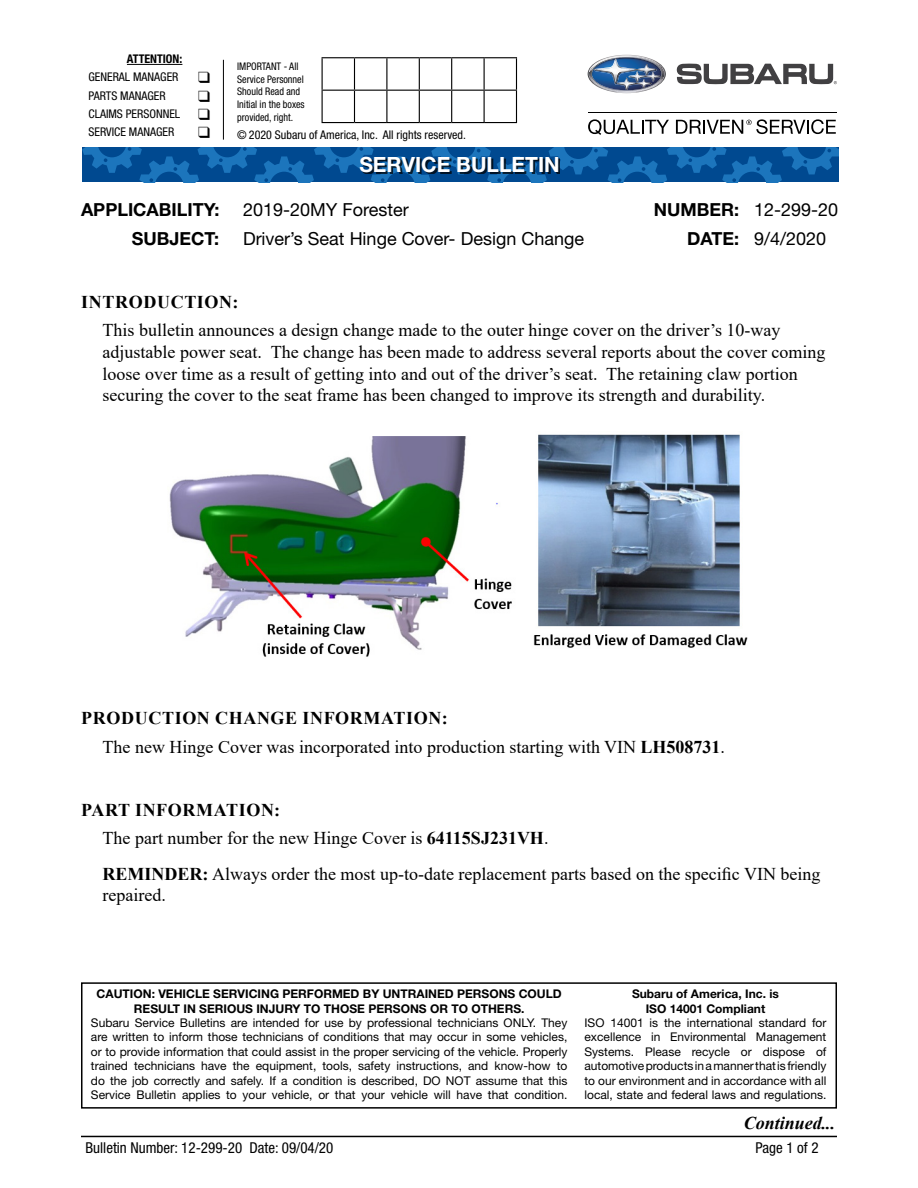
<style>
.page{position:relative;width:918px;height:1188px;background:#fff}
.page>*{position:absolute;margin:0;border:0;box-sizing:border-box;transform-origin:0 0}
.t1{font:700 21px "Helvetica Neue LT Std";color:#fff}
.t2{font:18px/21.6px "Times New Roman";color:#000}
.t3{font:18px/28.3px "Helvetica Neue LT Std";color:#000}
.t4{font:700 18px "Helvetica Neue LT Std";color:#000}
.t5{font:700 18px "Times New Roman";letter-spacing:.035em;color:#000}
.t6{font:italic 700 18px "Times New Roman";color:#000}
.t7{font:condensed 15px "Helvetica Neue LT Std";color:#000}
.t8{font:12px/14.4px "Helvetica Neue LT Std";color:#000;text-align:justify}
.t9{font:700 12px/14.4px "Helvetica Neue LT Std";color:#000;text-align:center}
.t10{font:condensed 12px "Helvetica Neue LT Std";color:#000}
.t11{font:700 condensed 12px "Helvetica Neue LT Std";color:#000}
.t12{font:condensed 10.5px/12.6px "Helvetica Neue LT Std";color:#000;scale:.96 1}
.s1{font-weight:700}
</style>
<div class="page">
<hr style="left:81px;top:1136px;width:756px;height:1px;background:#000">
<div style="left:81px;top:982px;width:756px;height:127px;border:2px solid #000"></div>
<img style="left:169px;top:434px;width:579px;height:223px">
<svg style="left:82px;top:147px;width:757px;height:35px"></svg>
<div style="left:361px;top:158px;width:199px;height:16px;background:#000;opacity:.75"></div>
<hr style="left:127px;top:64px;width:55px;height:1px;background:#000">
<hr style="left:322px;top:57px;width:33px;height:1px;background:#000">
<hr style="left:322px;top:58px;width:1px;height:32px;background:#000">
<hr style="left:355px;top:57px;width:32px;height:1px;background:#000">
<hr style="left:354px;top:58px;width:1px;height:32px;background:#000">
<hr style="left:387px;top:57px;width:32px;height:1px;background:#000">
<hr style="left:386px;top:58px;width:1px;height:32px;background:#000">
<hr style="left:419px;top:57px;width:33px;height:1px;background:#000">
<hr style="left:419px;top:58px;width:1px;height:32px;background:#000">
<hr style="left:452px;top:57px;width:32px;height:1px;background:#000">
<hr style="left:451px;top:58px;width:1px;height:32px;background:#000">
<hr style="left:484px;top:57px;width:33px;height:1px;background:#000">
<hr style="left:484px;top:58px;width:1px;height:32px;background:#000">
<hr style="left:516px;top:58px;width:1px;height:32px;background:#000">
<hr style="left:322px;top:90px;width:33px;height:1px;background:#000">
<hr style="left:322px;top:91px;width:1px;height:31px;background:#000">
<hr style="left:355px;top:90px;width:32px;height:1px;background:#000">
<hr style="left:354px;top:91px;width:1px;height:31px;background:#000">
<hr style="left:387px;top:90px;width:32px;height:1px;background:#000">
<hr style="left:386px;top:91px;width:1px;height:31px;background:#000">
<hr style="left:419px;top:90px;width:33px;height:1px;background:#000">
<hr style="left:419px;top:91px;width:1px;height:31px;background:#000">
<hr style="left:452px;top:90px;width:32px;height:1px;background:#000">
<hr style="left:451px;top:91px;width:1px;height:31px;background:#000">
<hr style="left:484px;top:90px;width:33px;height:1px;background:#000">
<hr style="left:484px;top:91px;width:1px;height:31px;background:#000">
<hr style="left:516px;top:91px;width:1px;height:31px;background:#000">
<hr style="left:322px;top:122px;width:33px;height:1px;background:#000">
<hr style="left:355px;top:122px;width:32px;height:1px;background:#000">
<hr style="left:387px;top:122px;width:32px;height:1px;background:#000">
<hr style="left:419px;top:122px;width:33px;height:1px;background:#000">
<hr style="left:452px;top:122px;width:32px;height:1px;background:#000">
<hr style="left:484px;top:122px;width:33px;height:1px;background:#000">
<hr style="left:223px;top:60px;width:1px;height:80px;background:#000">
<svg style="left:588px;top:55px;width:78px;height:38px"></svg>
<svg style="left:677px;top:64px;width:160px;height:20px"></svg>
<hr style="left:588px;top:112px;width:249px;height:1px;background:#000">
<svg style="left:588px;top:119px;width:81px;height:16px"></svg>
<svg style="left:676px;top:119px;width:160px;height:15px"></svg>
<p class="t11" style="left:127px;top:52px;width:57px">ATTENTION:</p>
<p class="t10" style="left:89px;top:70px;width:92px">GENERAL MANAGER</p>
<p class="t10" style="left:89px;top:88px;width:79px">PARTS MANAGER</p>
<p class="t10" style="left:89px;top:106px;width:93px">CLAIMS PERSONNEL</p>
<p class="t10" style="left:89px;top:125px;width:87px">SERVICE MANAGER</p>
<p class="t12" style="left:237px;top:60px;width:72px">IMPORTANT - All<br>Service Personnel<br>Should Read and<br>Initial in the boxes provided, right.</p>
<p class="t10" style="left:237px;top:128px;width:230px">© 2020 Subaru of America, Inc. All rights reserved.</p>
<h1 class="t1" style="left:359px;top:152px;width:202px">SERVICE BULLETIN</h1>
<h2 class="t4" style="left:81px;top:199px;width:140px">APPLICABILITY:</h2>
<h2 class="t3" style="left:243px;top:195px;width:167px">2019-20MY Forester</h2>
<h2 class="t4" style="left:132px;top:227px;width:89px">SUBJECT:</h2>
<h2 class="t3" style="left:243px;top:224px;width:343px">Driver’s Seat Hinge Cover- Design Change</h2>
<h2 class="t3" style="left:687px;top:195px;width:153px;text-indent:-33px"><span class="s1">NUMBER:</span> 12-299-20<br><span class="s1">DATE:</span> 9/4/2020</h2>
<h2 class="t5" style="left:81px;top:289px;width:159px">INTRODUCTION:</h2>
<p class="t2" style="left:103px;top:319px;width:724px">This bulletin announces a design change made to the outer hinge cover on the driver’s 10-way adjustable power seat. The change has been made to address several reports about the cover coming loose over time as a result of getting into and out of the driver’s seat. The retaining claw portion securing the cover to the seat frame has been changed to improve its strength and durability.</p>
<h2 class="t2" style="left:103px;top:703px;width:624px;line-height:28.3px;text-indent:-21px"><span class="s1">PRODUCTION CHANGE INFORMATION:<br></span>The new Hinge Cover was incorporated into production starting with VIN <span class="s1">LH508731</span>.</h2>
<h2 class="t2" style="left:103px;top:795px;width:447px;line-height:28.3px;text-indent:-21px"><span class="s1">PART INFORMATION:<br></span>The part number for the new Hinge Cover is <span class="s1">64115SJ231VH</span>.</h2>
<h2 class="t2" style="left:103px;top:862px;width:719px"><span class="s1">REMINDER:</span> Always order the most up-to-date replacement parts based on the specific VIN being repaired.</h2>
<p class="t9" style="left:97px;top:986px;width:467px">CAUTION: VEHICLE SERVICING PERFORMED BY UNTRAINED PERSONS COULD<br>RESULT IN SERIOUS INJURY TO THOSE PERSONS OR TO OTHERS.</p>
<p class="t8" style="left:91px;top:1015px;width:478px">Subaru Service Bulletins are intended for use by professional technicians ONLY. They are written to inform those technicians of conditions that may occur in some vehicles, or to provide information that could assist in the proper servicing of the vehicle. Properly trained technicians have the equipment, tools, safety instructions, and know-how to do the job correctly and safely. If a condition is described, DO NOT assume that this Service Bulletin applies to your vehicle, or that your vehicle will have that condition.</p>
<p class="t9" style="left:632px;top:986px;width:148px">Subaru of America, Inc. is<br>ISO 14001 Compliant</p>
<p class="t8" style="left:585px;top:1015px;width:243px">ISO 14001 is the international standard for excellence in Environmental Management Systems. Please recycle or dispose of automotive products in a manner that is friendly to our environment and in accordance with all local, state and federal laws and regulations.</p>
<h2 class="t6" style="left:744px;top:1111px;width:93px">Continued...</h2>
<p class="t7" style="left:86px;top:1138px;width:249px">Bulletin Number: 12-299-20 Date: 09/04/20</p>
<p class="t7" style="left:756px;top:1138px;width:65px">Page 1 of 2</p>
</div>
